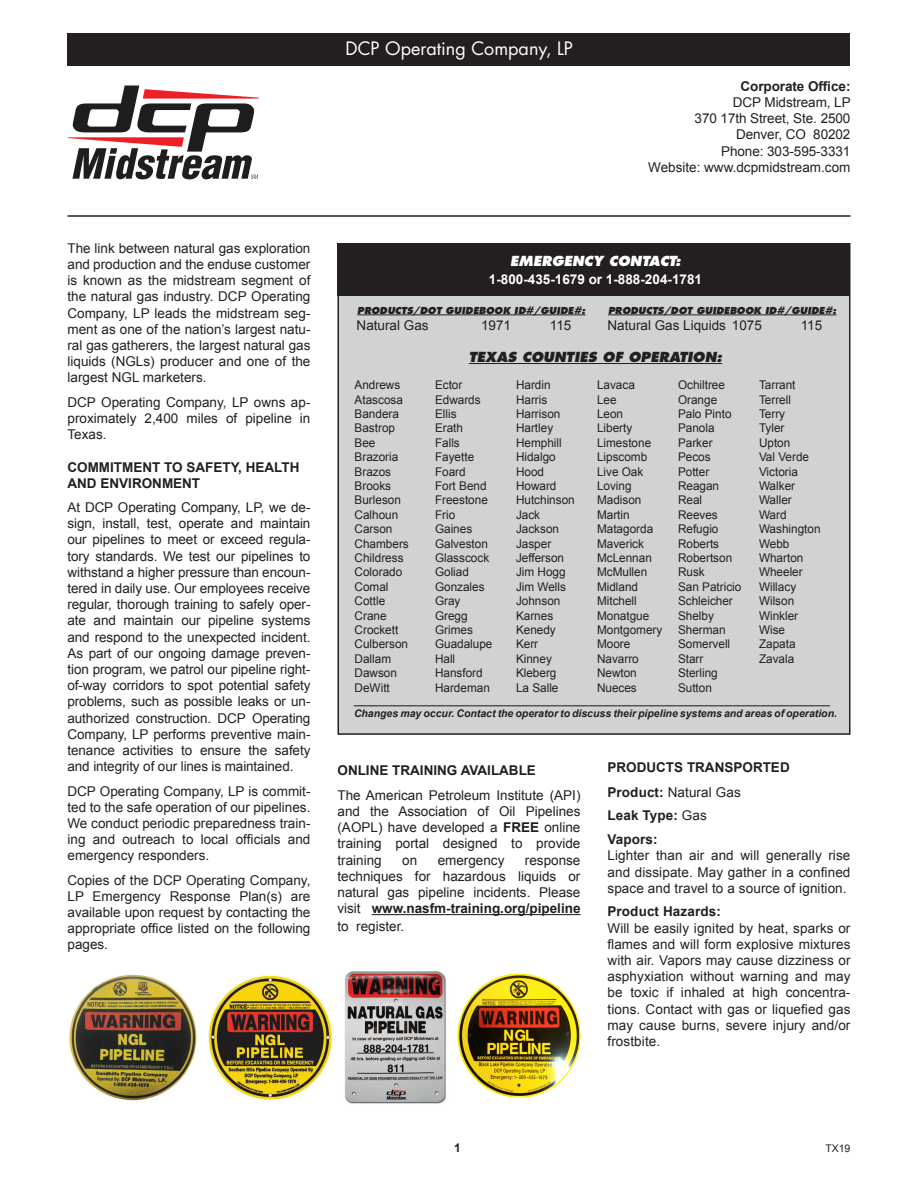
<style>
.page{position:relative;width:918px;height:1188px;background:#fff}
.page>*{position:absolute;margin:0;border:0;box-sizing:border-box;transform-origin:0 0}
.t1{font:18px "Futura";color:#fff}
.t2{font:13.5px/16.2px "Arial";color:#231f20;text-align:justify}
.Pa1{font:13.5px/16.2px "Arial";color:#221e1f;text-align:justify}
.t3{font:700 13.5px/16.2px "Arial";color:#231f20}
.t4{font:700 13.5px "Arial";color:#fff}
.t5{font:italic 800 13.5px "Futura";color:#231f20}
.t6{font:italic 800 13.5px "Futura";color:#fff}
.t7{font:12px/14.4px "Arial";color:#231f20}
.t8{font:700 12px "Arial";color:#231f20}
.t9{font:italic 700 10.5px "Arial";color:#231f20}
.t10{font:10.5px "Arial";color:#231f20}
.t11{font:italic 800 9.3px "Futura";color:#231f20}
.s1{font-weight:700}
.s2{font-weight:400}
</style>
<div class="page">
<hr style="left:68px;top:215px;width:782px;height:2px;background:#231f20">
<div style="left:68px;top:34px;width:782px;height:32px;background:#231f20"></div>
<hr style="left:372px;top:914px;width:209px;height:1px;background:#221e1f">
<svg style="left:68px;top:86px;width:191px;height:93px"></svg>
<div style="left:338px;top:244px;width:512px;height:490px;background:#d1d2d4"></div>
<div style="left:338px;top:244px;width:512px;height:52px;background:#231f20"></div>
<hr style="left:469px;top:363px;width:253px;height:1px;background:#231f20">
<hr style="left:608px;top:315px;width:228px;height:1px;background:#231f20">
<hr style="left:357px;top:315px;width:229px;height:1px;background:#231f20">
<img style="left:344px;top:971px;width:102px;height:133px">
<img style="left:208px;top:974px;width:125px;height:126px">
<img style="left:458px;top:974px;width:121px;height:122px">
<img style="left:69px;top:974px;width:128px;height:127px">
<p class="t1" style="left:346px;top:37px;width:229px">DCP Operating Company, LP</p>
<p class="t3" style="left:741px;top:78px;width:111px">Corporate Office:</p>
<p class="t2" style="left:733px;top:94px;width:119px">DCP Midstream, LP</p>
<p class="t2" style="left:695px;top:111px;width:157px">370 17th Street, Ste. 2500</p>
<p class="t2" style="left:736px;top:127px;width:116px">Denver, CO 80202</p>
<p class="t2" style="left:721px;top:143px;width:131px">Phone: 303-595-3331</p>
<p class="t2" style="left:648px;top:159px;width:204px">Website: www.dcpmidstream.com</p>
<p class="t2" style="left:68px;top:240px;width:245px">The link between natural gas exploration and production and the enduse customer is known as the midstream segment of the natural gas industry. DCP Operating Company, LP leads the midstream seg&shy;ment as one of the nation’s largest natu&shy;ral gas gatherers, the largest natural gas liquids (NGLs) producer and one of the largest NGL marketers.</p>
<p class="t2" style="left:68px;top:394px;width:244px">DCP Operating Company, LP owns ap&shy;proximately 2,400 miles of pipeline in Texas.</p>
<p class="t3" style="left:68px;top:459px;width:233px">COMMITMENT TO SAFETY, HEALTH<br>AND ENVIRONMENT</p>
<p class="t2" style="left:68px;top:499px;width:244px">At DCP Operating Company, LP, we de&shy;sign, install, test, operate and maintain our pipelines to meet or exceed regula&shy;tory standards. We test our pipelines to withstand a higher pressure than encoun&shy;tered in daily use. Our employees receive regular, thorough training to safely oper&shy;ate and maintain our pipeline systems and respond to the unexpected incident.<br>As part of our ongoing damage preven&shy;tion program, we patrol our pipeline right&shy;of-way corridors to spot potential safety problems, such as possible leaks or un&shy;authorized construction. DCP Operating Company, LP performs preventive main&shy;tenance activities to ensure the safety and integrity of our lines is maintained.</p>
<p class="t2" style="left:68px;top:783px;width:244px">DCP Operating Company, LP is commit&shy;ted to the safe operation of our pipelines.<br>We conduct periodic preparedness train&shy;ing and outreach to local officials and emergency responders.</p>
<p class="t2" style="left:68px;top:872px;width:244px">Copies of the DCP Operating Company, LP Emergency Response Plan(s) are available upon request by contacting the appropriate office listed on the following pages.</p>
<p class="t6" style="left:510px;top:253px;width:172px">EMERGENCY CONTACT:</p>
<p class="t4" style="left:489px;top:271px;width:215px">1-800-435-1679 or 1-888-204-1781</p>
<p class="t11" style="left:357px;top:305px;width:230px">PRODUCTS/DOT GUIDEBOOK ID#/GUIDE#:</p>
<p class="t2" style="left:357px;top:317px;width:74px">Natural Gas</p>
<p class="t2" style="left:481px;top:317px;width:32px">1971</p>
<p class="t2" style="left:550px;top:317px;width:23px">115</p>
<p class="t11" style="left:608px;top:305px;width:230px">PRODUCTS/DOT GUIDEBOOK ID#/GUIDE#:</p>
<p class="t2" style="left:608px;top:317px;width:156px">Natural Gas Liquids 1075</p>
<p class="t2" style="left:801px;top:317px;width:23px">115</p>
<p class="t7" style="left:355px;top:378px;width:47px">Andrews</p>
<p class="t7" style="left:355px;top:392px;width:50px">Atascosa</p>
<p class="t7" style="left:355px;top:407px;width:46px">Bandera</p>
<p class="t7" style="left:355px;top:421px;width:42px">Bastrop</p>
<p class="t7" style="left:355px;top:435px;width:22px">Bee</p>
<p class="t7" style="left:355px;top:450px;width:45px">Brazoria</p>
<p class="t7" style="left:355px;top:464px;width:38px">Brazos</p>
<p class="t7" style="left:355px;top:479px;width:38px">Brooks</p>
<p class="t7" style="left:355px;top:493px;width:48px">Burleson</p>
<p class="t7" style="left:355px;top:507px;width:45px">Calhoun</p>
<p class="t7" style="left:355px;top:522px;width:39px">Carson</p>
<p class="t7" style="left:355px;top:536px;width:56px">Chambers</p>
<p class="t7" style="left:355px;top:551px;width:51px">Childress</p>
<p class="t7" style="left:355px;top:565px;width:49px">Colorado</p>
<p class="t7" style="left:355px;top:579px;width:35px">Comal</p>
<p class="t7" style="left:355px;top:594px;width:32px">Cottle</p>
<p class="t7" style="left:355px;top:608px;width:34px">Crane</p>
<p class="t7" style="left:355px;top:623px;width:45px">Crockett</p>
<p class="t7" style="left:355px;top:637px;width:55px">Culberson</p>
<p class="t7" style="left:355px;top:651px;width:38px">Dallam</p>
<p class="t7" style="left:355px;top:666px;width:44px">Dawson</p>
<p class="t7" style="left:355px;top:680px;width:37px">DeWitt</p>
<p class="t5" style="left:469px;top:349px;width:255px">TEXAS COUNTIES OF OPERATION:</p>
<p class="t7" style="left:435px;top:378px;width:59px">Ector<br>Edwards<br>Ellis<br>Erath<br>Falls<br>Fayette<br>Foard<br>Fort Bend<br>Freestone<br>Frio<br>Gaines<br>Galveston<br>Glasscock<br>Goliad<br>Gonzales<br>Gray<br>Gregg<br>Grimes<br>Guadalupe<br>Hall<br>Hansford<br>Hardeman</p>
<p class="t7" style="left:516px;top:378px;width:60px">Hardin<br>Harris<br>Harrison<br>Hartley<br>Hemphill<br>Hidalgo<br>Hood<br>Howard<br>Hutchinson<br>Jack<br>Jackson<br>Jasper<br>Jefferson<br>Jim Hogg<br>Jim Wells<br>Johnson<br>Karnes<br>Kenedy<br>Kerr<br>Kinney<br>Kleberg<br>La Salle</p>
<p class="t7" style="left:597px;top:378px;width:67px">Lavaca<br>Lee<br>Leon<br>Liberty<br>Limestone<br>Lipscomb<br>Live Oak<br>Loving<br>Madison<br>Martin<br>Matagorda<br>Maverick<br>McLennan<br>McMullen<br>Midland<br>Mitchell<br>Monatgue<br>Montgomery<br>Moore<br>Navarro<br>Newton<br>Nueces</p>
<p class="t7" style="left:678px;top:378px;width:65px">Ochiltree<br>Orange<br>Palo Pinto<br>Panola<br>Parker<br>Pecos<br>Potter<br>Reagan<br>Real<br>Reeves<br>Refugio<br>Roberts<br>Robertson<br>Rusk<br>San Patricio<br>Schleicher<br>Shelby<br>Sherman<br>Somervell<br>Starr<br>Sterling<br>Sutton</p>
<p class="t7" style="left:759px;top:378px;width:63px">Tarrant<br>Terrell<br>Terry<br>Tyler<br>Upton<br>Val Verde<br>Victoria<br>Walker<br>Waller<br>Ward<br>Washington<br>Webb<br>Wharton<br>Wheeler<br>Willacy<br>Wilson<br>Winkler<br>Wise<br>Zapata<br>Zavala</p>
<p class="t9" style="left:354px;top:694px;width:477px">___________________________________________________________________________________</p>
<p class="t9" style="left:354px;top:706px;width:485px">Changes may occur. Contact the operator to discuss their pipeline systems and areas of operation.</p>
<p class="t3" style="left:338px;top:763px;width:200px">ONLINE TRAINING AVAILABLE</p>
<p class="Pa1" style="left:338px;top:787px;width:244px">The American Petroleum Institute (API) and the Association of Oil Pipelines (AOPL) have developed a <span class="s1">FREE</span> online training portal designed to provide training</p>
<p class="Pa1" style="left:338px;top:852px;width:245px;text-indent:187px">response techniques for hazardous liquids or natural gas pipeline incidents. Please visit <span class="s1">www.nasfm-training.org/pipeline</span></p>
<p class="Pa1" style="left:338px;top:919px;width:68px">to register.</p>
<p class="Pa1" style="left:402px;top:852px;width:17px">on</p>
<p class="Pa1" style="left:438px;top:852px;width:68px">emergency</p>
<p class="t3" style="left:608px;top:760px;width:184px">PRODUCTS TRANSPORTED</p>
<p class="t2" style="left:608px;top:784px;width:135px"><span class="s1">Product:</span> Natural Gas</p>
<p class="t3" style="left:608px;top:808px;width:101px">Leak Type: <span class="s2">Gas</span></p>
<p class="t3" style="left:608px;top:832px;width:52px">Vapors:</p>
<p class="t2" style="left:608px;top:848px;width:244px">Lighter than air and will generally rise and dissipate. May gather in a confined space and travel to a source of ignition.</p>
<p class="t3" style="left:608px;top:904px;width:115px">Product Hazards:</p>
<p class="t2" style="left:608px;top:920px;width:244px">Will be easily ignited by heat, sparks or flames and will form explosive mixtures with air. Vapors may cause dizziness or asphyxiation without warning and may be toxic if inhaled at high concentra&shy;tions. Contact with gas or liquefied gas may cause burns, severe injury and/or frostbite.</p>
<p class="t8" style="left:454px;top:1140px;width:8px">1</p>
<p class="t10" style="left:825px;top:1141px;width:27px">TX19</p>
</div>
